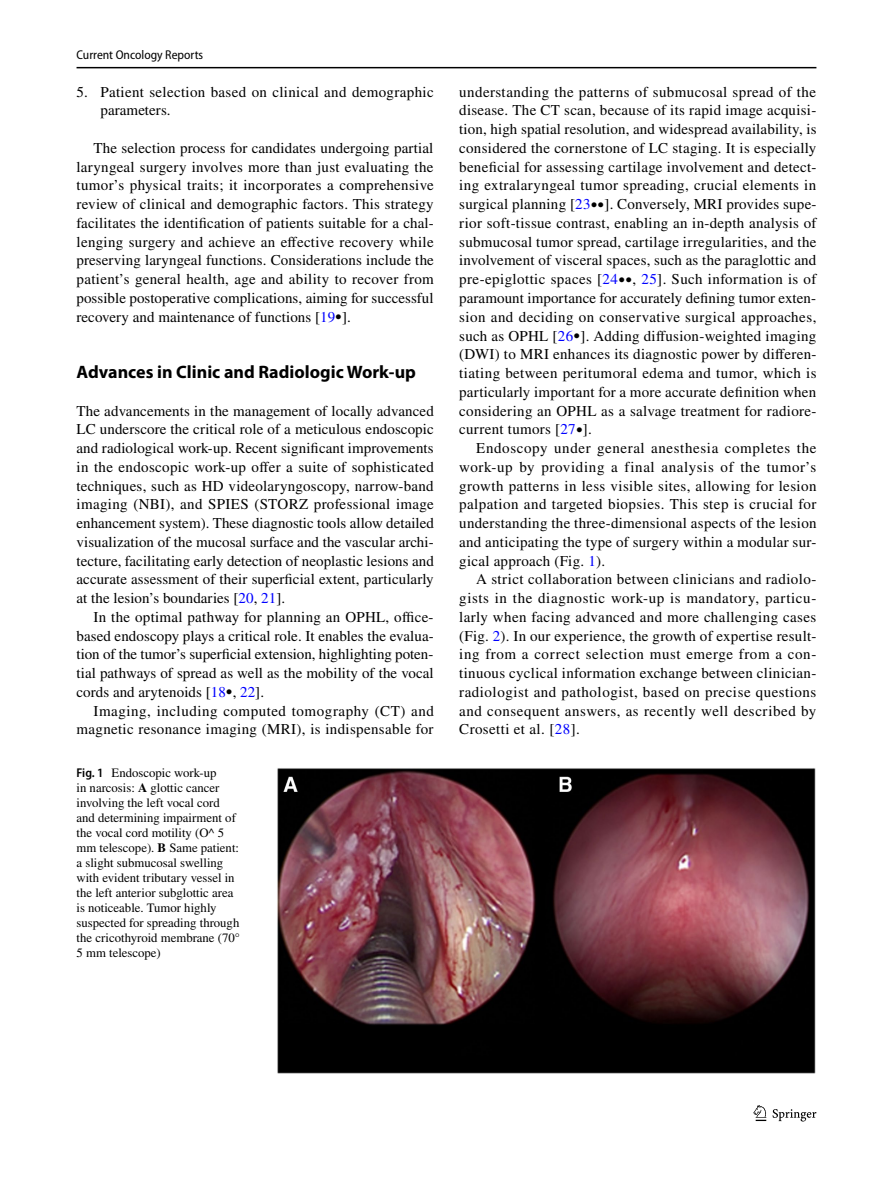
<style>
.page{position:relative;width:893px;height:1187px;background:#fff}
.page>*{position:absolute;margin:0;border:0;box-sizing:border-box;transform-origin:0 0}
.t1{font:700 18px "Myriad Pro";color:#000}
.t2{font:15px/18.8px "STIX";letter-spacing:.02em;color:#000;text-align:justify}
.t3{font:12.75px/15px "STIX";color:#000}
.t4{font:semi-condensed 12.75px "Myriad Pro";color:#000}
.s1{color:#00f}
.s2{font-size:12.75px}
.s3{font-family:"Myriad Pro";font-weight:600;font-stretch:semi-condensed}
.s4{font-weight:700}
</style>
<div class="page">
<hr style="left:77px;top:67px;width:739px;height:1px;background:#000">
<svg style="left:753px;top:1105px;width:13px;height:15px"></svg>
<svg style="left:773px;top:1109px;width:43px;height:12px"></svg>
<img style="left:277px;top:768px;width:539px;height:305px">
<p class="t4" style="left:77px;top:48px;width:128px">Current Oncology Reports</p>
<p class="t2" style="left:101px;top:83px;width:335px;text-indent:-24px">5. Patient selection based on clinical and demographic parameters.</p>
<p class="t2" style="left:77px;top:139px;width:359px;text-indent:17px">The selection process for candidates undergoing partial laryngeal surgery involves more than just evaluating the tumor’s physical traits; it incorporates a comprehensive review of clinical and demographic factors. This strategy facilitates the identification of patients suitable for a chal&shy;lenging surgery and achieve an effective recovery while preserving laryngeal functions. Considerations include the patient’s general health, age and ability to recover from possible postoperative complications, aiming for successful recovery and maintenance of functions [<span class="s1">19</span><span class="s2">•</span>].</p>
<p class="t1" style="left:77px;top:360px;width:341px">Advances in Clinic and Radiologic Work‑up</p>
<p class="t2" style="left:77px;top:402px;width:359px">The advancements in the management of locally advanced LC underscore the critical role of a meticulous endoscopic and radiological work-up. Recent significant improvements in the endoscopic work-up offer a suite of sophisticated techniques, such as HD videolaryngoscopy, narrow-band imaging (NBI), and SPIES (STORZ professional image enhancement system). These diagnostic tools allow detailed visualization of the mucosal surface and the vascular archi&shy;tecture, facilitating early detection of neoplastic lesions and accurate assessment of their superficial extent, particularly at the lesion’s boundaries [<span class="s1">20</span>, <span class="s1">21</span>].</p>
<p class="t2" style="left:77px;top:608px;width:359px;text-indent:17px">In the optimal pathway for planning an OPHL, office&shy;based endoscopy plays a critical role. It enables the evalua&shy;tion of the tumor’s superficial extension, highlighting poten&shy;tial pathways of spread as well as the mobility of the vocal cords and arytenoids [<span class="s1">18</span><span class="s2">•</span>, <span class="s1">22</span>].</p>
<p class="t2" style="left:77px;top:702px;width:359px;text-align:right">Imaging, including computed tomography (CT) and magnetic resonance imaging (MRI), is indispensable for</p>
<p class="t3" style="left:77px;top:766px;width:165px"><span class="s3">Fig. 1</span> Endoscopic work-up<br>in narcosis: <span class="s4">A</span> glottic cancer involving the left vocal cord and determining impairment of the vocal cord motility (O^ 5 mm telescope). <span class="s4">B</span> Same patient: a slight submucosal swelling with evident tributary vessel in the left anterior subglottic area is noticeable. Tumor highly suspected for spreading through the cricothyroid membrane (70°<br>5 mm telescope)</p>
<p class="t2" style="left:459px;top:83px;width:359px">understanding the patterns of submucosal spread of the disease. The CT scan, because of its rapid image acquisi&shy;tion, high spatial resolution, and widespread availability, is considered the cornerstone of LC staging. It is especially beneficial for assessing cartilage involvement and detect&shy;ing extralaryngeal tumor spreading, crucial elements in surgical planning [<span class="s1">23</span><span class="s2">••</span>]. Conversely, MRI provides supe&shy;rior soft-tissue contrast, enabling an in-depth analysis of submucosal tumor spread, cartilage irregularities, and the involvement of visceral spaces, such as the paraglottic and pre-epiglottic spaces [<span class="s1">24</span><span class="s2">••</span>, <span class="s1">25</span>]. Such information is of paramount importance for accurately defining tumor exten&shy;sion and deciding on conservative surgical approaches, such as OPHL [<span class="s1">26</span><span class="s2">•</span>]. Adding diffusion-weighted imaging (DWI) to MRI enhances its diagnostic power by differen&shy;tiating between peritumoral edema and tumor, which is particularly important for a more accurate definition when considering an OPHL as a salvage treatment for radiore&shy;current tumors [<span class="s1">27</span><span class="s2">•</span>].</p>
<p class="t2" style="left:459px;top:439px;width:359px;text-indent:17px">Endoscopy under general anesthesia completes the work-up by providing a final analysis of the tumor’s growth patterns in less visible sites, allowing for lesion palpation and targeted biopsies. This step is crucial for understanding the three-dimensional aspects of the lesion and anticipating the type of surgery within a modular sur&shy;gical approach (Fig. <span class="s1">1</span>).</p>
<p class="t2" style="left:459px;top:571px;width:359px;text-indent:17px">A strict collaboration between clinicians and radiolo&shy;gists in the diagnostic work-up is mandatory, particu&shy;larly when facing advanced and more challenging cases (Fig. <span class="s1">2</span>). In our experience, the growth of expertise result&shy;ing from a correct selection must emerge from a con&shy;tinuous cyclical information exchange between clinician&shy;radiologist and pathologist, based on precise questions and consequent answers, as recently well described by Crosetti et al. [<span class="s1">28</span>].</p>
</div>
